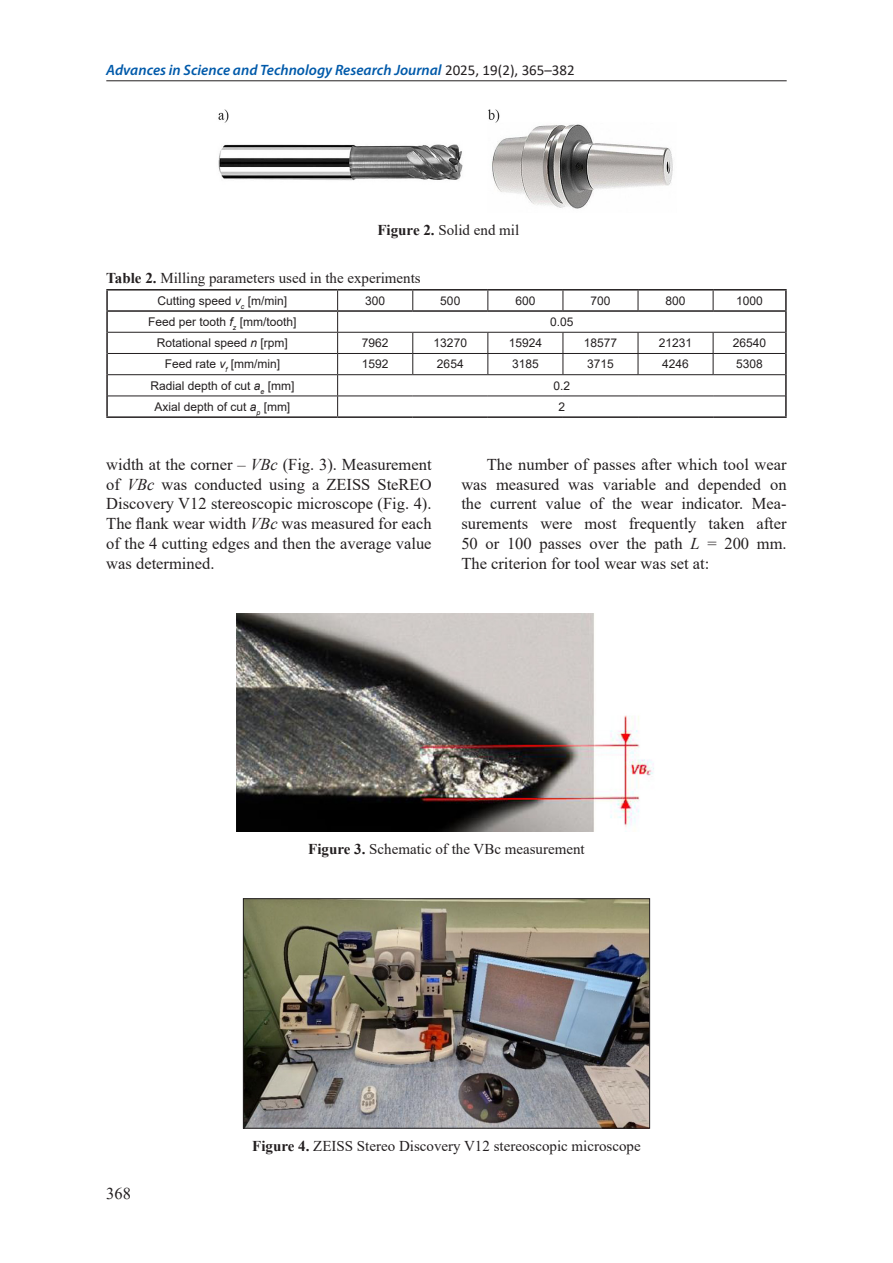
<style>
.page{position:relative;width:893px;height:1263px;background:#fff}
.page>*{position:absolute;margin:0;border:0;box-sizing:border-box;transform-origin:0 0}
.Base_Text{font:16.5px/19.8px "Times New Roman";color:#231f20;text-align:justify}
.Figure{font:15px "Times New Roman";color:#231f20}
.t1{font:italic 600 15px "Myriad Pro";color:#015aaa}
.Table{font:15px "Times New Roman";color:#231f20}
.Normalny{font:12px "Arial";color:#231f20}
.s1{font-family:"Calibri";font-weight:400;font-style:normal;color:#231f20}
.s2{font-weight:700}
.s3{font-style:italic}
</style>
<div class="page">
<hr style="left:106px;top:80px;width:681px;height:1px;background:#231f20">
<svg style="left:108px;top:291px;width:677px;height:125px"></svg>
<hr style="left:106px;top:289px;width:232px;height:2px;background:#231f20">
<svg style="left:106px;top:291px;width:2px;height:19px"></svg>
<hr style="left:338px;top:289px;width:75px;height:2px;background:#231f20">
<hr style="left:413px;top:289px;width:75px;height:2px;background:#231f20">
<hr style="left:488px;top:289px;width:75px;height:2px;background:#231f20">
<hr style="left:563px;top:289px;width:75px;height:2px;background:#231f20">
<hr style="left:638px;top:289px;width:75px;height:2px;background:#231f20">
<hr style="left:713px;top:289px;width:74px;height:2px;background:#231f20">
<svg style="left:785px;top:291px;width:2px;height:19px"></svg>
<hr style="left:106px;top:312px;width:2px;height:20px;background:#231f20">
<hr style="left:785px;top:312px;width:2px;height:20px;background:#231f20">
<hr style="left:106px;top:332px;width:2px;height:21px;background:#231f20">
<hr style="left:785px;top:332px;width:2px;height:21px;background:#231f20">
<hr style="left:106px;top:353px;width:2px;height:22px;background:#231f20">
<hr style="left:785px;top:353px;width:2px;height:22px;background:#231f20">
<hr style="left:106px;top:375px;width:2px;height:21px;background:#231f20">
<hr style="left:785px;top:375px;width:2px;height:21px;background:#231f20">
<hr style="left:106px;top:396px;width:2px;height:20px;background:#231f20">
<hr style="left:785px;top:396px;width:2px;height:20px;background:#231f20">
<hr style="left:106px;top:416px;width:232px;height:2px;background:#231f20">
<hr style="left:338px;top:416px;width:75px;height:2px;background:#231f20">
<hr style="left:413px;top:416px;width:75px;height:2px;background:#231f20">
<hr style="left:488px;top:416px;width:75px;height:2px;background:#231f20">
<hr style="left:563px;top:416px;width:75px;height:2px;background:#231f20">
<hr style="left:638px;top:416px;width:75px;height:2px;background:#231f20">
<hr style="left:713px;top:416px;width:74px;height:2px;background:#231f20">
<svg style="left:412px;top:291px;width:1px;height:19px"></svg>
<svg style="left:487px;top:291px;width:1px;height:19px"></svg>
<svg style="left:563px;top:291px;width:1px;height:19px"></svg>
<svg style="left:638px;top:291px;width:1px;height:19px"></svg>
<svg style="left:713px;top:291px;width:1px;height:19px"></svg>
<hr style="left:108px;top:332px;width:230px;height:1px;background:#231f20">
<hr style="left:338px;top:332px;width:75px;height:1px;background:#231f20">
<hr style="left:413px;top:332px;width:75px;height:1px;background:#231f20">
<hr style="left:488px;top:332px;width:75px;height:1px;background:#231f20">
<hr style="left:563px;top:332px;width:75px;height:1px;background:#231f20">
<hr style="left:638px;top:332px;width:75px;height:1px;background:#231f20">
<hr style="left:713px;top:332px;width:72px;height:1px;background:#231f20">
<hr style="left:108px;top:353px;width:230px;height:1px;background:#231f20">
<hr style="left:338px;top:353px;width:75px;height:1px;background:#231f20">
<hr style="left:413px;top:353px;width:75px;height:1px;background:#231f20">
<svg style="left:412px;top:333px;width:1px;height:41px"></svg>
<hr style="left:488px;top:353px;width:75px;height:1px;background:#231f20">
<svg style="left:487px;top:333px;width:1px;height:41px"></svg>
<hr style="left:563px;top:353px;width:75px;height:1px;background:#231f20">
<svg style="left:563px;top:333px;width:1px;height:41px"></svg>
<hr style="left:638px;top:353px;width:75px;height:1px;background:#231f20">
<svg style="left:638px;top:333px;width:1px;height:41px"></svg>
<hr style="left:713px;top:353px;width:72px;height:1px;background:#231f20">
<svg style="left:713px;top:333px;width:1px;height:41px"></svg>
<hr style="left:108px;top:374px;width:230px;height:1px;background:#231f20">
<hr style="left:338px;top:374px;width:75px;height:1px;background:#231f20">
<hr style="left:413px;top:374px;width:75px;height:1px;background:#231f20">
<hr style="left:488px;top:374px;width:75px;height:1px;background:#231f20">
<hr style="left:563px;top:374px;width:75px;height:1px;background:#231f20">
<hr style="left:638px;top:374px;width:75px;height:1px;background:#231f20">
<hr style="left:713px;top:374px;width:72px;height:1px;background:#231f20">
<hr style="left:108px;top:396px;width:230px;height:1px;background:#231f20">
<hr style="left:338px;top:396px;width:75px;height:1px;background:#231f20">
<svg style="left:337px;top:291px;width:1px;height:125px"></svg>
<hr style="left:413px;top:396px;width:75px;height:1px;background:#231f20">
<hr style="left:488px;top:396px;width:75px;height:1px;background:#231f20">
<hr style="left:563px;top:396px;width:75px;height:1px;background:#231f20">
<hr style="left:638px;top:396px;width:75px;height:1px;background:#231f20">
<hr style="left:713px;top:396px;width:72px;height:1px;background:#231f20">
<hr style="left:106px;top:310px;width:232px;height:2px;background:#231f20">
<hr style="left:338px;top:310px;width:75px;height:2px;background:#231f20">
<hr style="left:413px;top:310px;width:75px;height:2px;background:#231f20">
<hr style="left:488px;top:310px;width:75px;height:2px;background:#231f20">
<hr style="left:563px;top:310px;width:75px;height:2px;background:#231f20">
<hr style="left:638px;top:310px;width:75px;height:2px;background:#231f20">
<hr style="left:713px;top:310px;width:74px;height:2px;background:#231f20">
<img style="left:218px;top:109px;width:455px;height:100px">
<img style="left:236px;top:613px;width:418px;height:218px">
<img style="left:245px;top:900px;width:403px;height:226px">
<div style="left:243px;top:898px;width:407px;height:230px;border:1px solid #231f20"></div>
<p class="t1" style="left:106px;top:60px;width:470px">Advances in Science and Technology Research Journal <span class="s1">2025, 19(2), 365–382</span></p>
<p class="Figure" style="left:377px;top:220px;width:143px"><span class="s2">Figure 2.</span> Solid end mil</p>
<p class="Table" style="left:106px;top:267px;width:316px"><span class="s2">Table 2.</span> Milling parameters used in the experiments</p>
<p class="Normalny" style="left:158px;top:292px;width:131px">Cutting speed <span class="s3">v</span><sub>c</sub> [m/min]</p>
<p class="Normalny" style="left:365px;top:292px;width:22px">300</p>
<p class="Normalny" style="left:440px;top:292px;width:22px">500</p>
<p class="Normalny" style="left:515px;top:292px;width:22px">600</p>
<p class="Normalny" style="left:590px;top:292px;width:22px">700</p>
<p class="Normalny" style="left:666px;top:292px;width:22px">800</p>
<p class="Normalny" style="left:736px;top:292px;width:28px">1000</p>
<p class="Normalny" style="left:148px;top:314px;width:150px">Feed per tooth <span class="s3">f</span><sub>z</sub> [mm/tooth]</p>
<p class="Normalny" style="left:550px;top:314px;width:25px">0.05</p>
<p class="Normalny" style="left:157px;top:335px;width:132px">Rotational speed <span class="s3">n</span> [rpm]</p>
<p class="Normalny" style="left:362px;top:335px;width:28px">7962</p>
<p class="Normalny" style="left:434px;top:335px;width:35px">13270</p>
<p class="Normalny" style="left:509px;top:335px;width:35px">15924</p>
<p class="Normalny" style="left:584px;top:335px;width:35px">18577</p>
<p class="Normalny" style="left:659px;top:335px;width:35px">21231</p>
<p class="Normalny" style="left:733px;top:335px;width:35px">26540</p>
<p class="Normalny" style="left:165px;top:356px;width:117px">Feed rate <span class="s3">v</span><sub>f</sub> [mm/min]</p>
<p class="Normalny" style="left:362px;top:356px;width:28px">1592</p>
<p class="Normalny" style="left:437px;top:356px;width:28px">2654</p>
<p class="Normalny" style="left:512px;top:356px;width:28px">3185</p>
<p class="Normalny" style="left:587px;top:356px;width:28px">3715</p>
<p class="Normalny" style="left:662px;top:356px;width:28px">4246</p>
<p class="Normalny" style="left:736px;top:356px;width:28px">5308</p>
<p class="Normalny" style="left:150px;top:377px;width:145px">Radial depth of cut <span class="s3">a</span><sub>e</sub> [mm]</p>
<p class="Normalny" style="left:553px;top:377px;width:18px">0.2</p>
<p class="Normalny" style="left:154px;top:398px;width:137px">Axial depth of cut <span class="s3">a</span><sub>p</sub> [mm]</p>
<p class="Normalny" style="left:558px;top:398px;width:8px">2</p>
<p class="Base_Text" style="left:106px;top:454px;width:327px">width at the corner – <span class="s3">VBc</span> (Fig. 3). Measurement of <span class="s3">VBc</span> was conducted using a ZEISS SteREO Discovery V12 stereoscopic microscope (Fig. 4).<br>The flank wear width <span class="s3">VBc</span> was measured for each of the 4 cutting edges and then the average value was determined.</p>
<p class="Base_Text" style="left:461px;top:454px;width:327px;text-indent:26px">The number of passes after which tool wear was measured was variable and depended on the current value of the wear indicator. Mea&shy;surements were most frequently taken after 50 or 100 passes over the path <span class="s3">L</span> = 200 mm.<br>The criterion for tool wear was set at:</p>
<p class="Figure" style="left:308px;top:839px;width:278px"><span class="s2">Figure 3.</span> Schematic of the VBc measurement</p>
<p class="Base_Text" style="left:106px;top:1183px;width:26px">368</p>
<p class="Figure" style="left:252px;top:1136px;width:390px"><span class="s2">Figure 4.</span> ZEISS Stereo Discovery V12 stereoscopic microscope</p>
</div>
